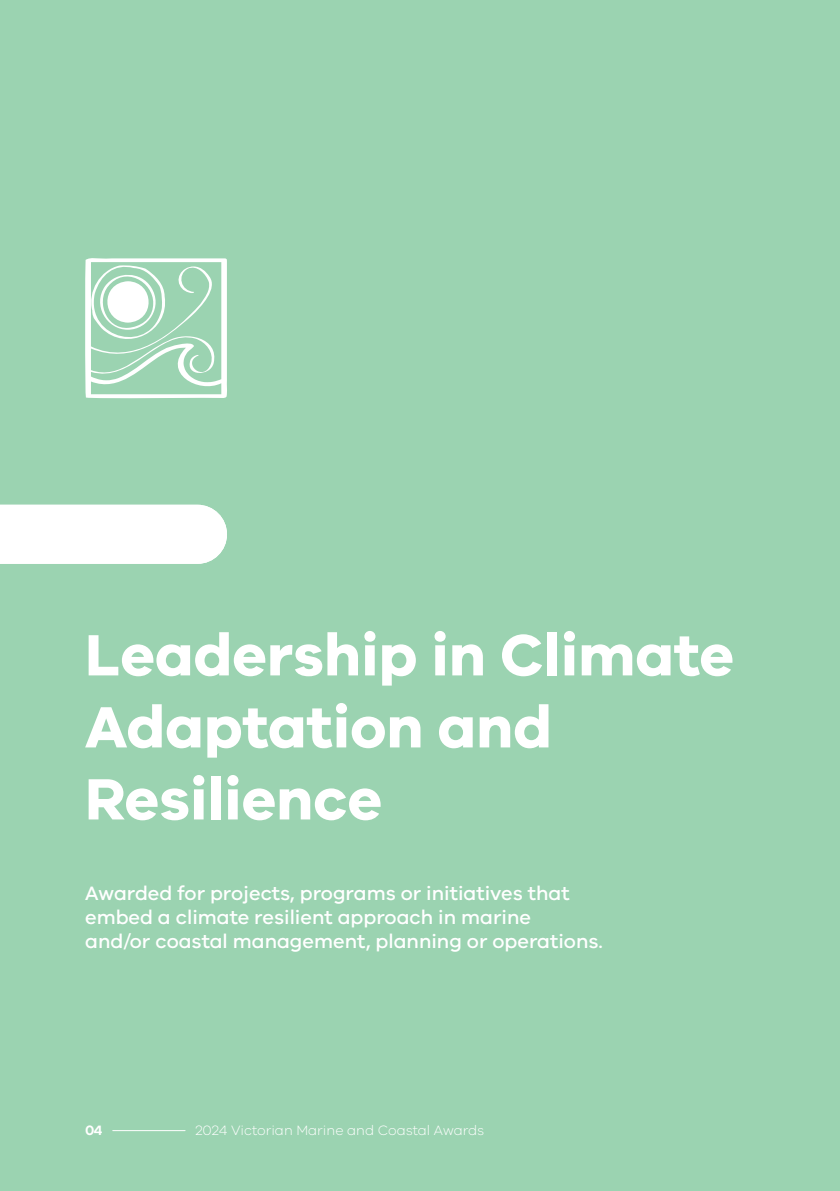
<style>
.page{position:relative;width:840px;height:1191px;background:#fff}
.page>*{position:absolute;margin:0;border:0;box-sizing:border-box;transform-origin:0 0}
.t1{font:700 60px/72px "VIC";color:#fff}
.t2{font:500 20px/24px "VIC";color:#fff}
.t3{font:300 14px "VIC";color:#fff}
.t4{font:600 14px "VIC";color:#fff}
</style>
<div class="page">
<div style="left:0;top:0;width:839px;height:1191px;background:#9bd3b1"></div>
<svg style="left:85px;top:258px;width:142px;height:141px"></svg>
<hr style="left:113px;top:1130px;width:72px;height:1px;background:#fff">
<div style="left:0;top:505px;width:227px;height:59px;background:#fff"></div>
<h1 class="t1" style="left:85px;top:617px;width:650px">Leadership in Climate<br>Adaptation and<br>Resilience</h1>
<p class="t2" style="left:85px;top:881px;width:519px">Awarded for projects, programs or initiatives that embed a climate resilient approach in marine<br>and/or coastal management, planning or operations.</p>
<p class="t4" style="left:85px;top:1122px;width:19px">04</p>
<p class="t3" style="left:195px;top:1122px;width:290px">2024 Victorian Marine and Coastal Awards</p>
</div>
